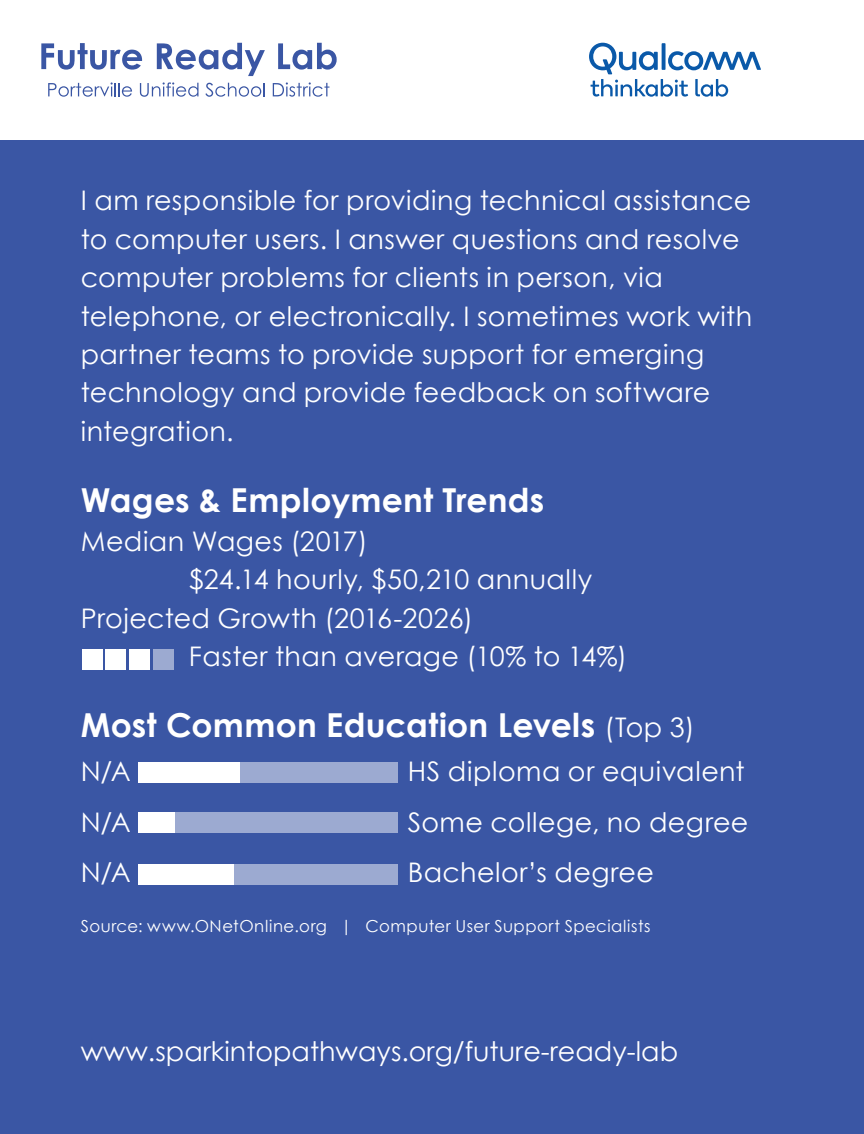
<style>
.page{position:relative;width:864px;height:1134px;background:#3a56a4}
.page>*{position:absolute;margin:0;border:0;box-sizing:border-box;transform-origin:0 0}
.t1{font:700 33px "Century Gothic";letter-spacing:.01em;color:#fff}
.t2{font:27px/38.4px "Century Gothic";letter-spacing:.015em;color:#fff}
.t3{font:16.5px "Century Gothic";letter-spacing:.035em;color:#fff}
.s1{font-weight:400;font-size:27px}
</style>
<div class="page">
<div style="left:0;top:0;width:864px;height:140px;background:#fff"></div>
<svg style="left:589px;top:43px;width:172px;height:54px"></svg>
<svg style="left:41px;top:43px;width:101px;height:27px"></svg>
<svg style="left:157px;top:43px;width:108px;height:33px"></svg>
<svg style="left:278px;top:43px;width:59px;height:27px"></svg>
<svg style="left:48px;top:82px;width:84px;height:15px"></svg>
<svg style="left:140px;top:82px;width:59px;height:15px"></svg>
<svg style="left:205px;top:83px;width:60px;height:14px"></svg>
<svg style="left:273px;top:82px;width:56px;height:15px"></svg>
<div style="left:82px;top:649px;width:20px;height:21px;background:#fff"></div>
<div style="left:138px;top:762px;width:259px;height:21px;background:#9caad1"></div>
<div style="left:138px;top:812px;width:259px;height:21px;background:#9caad1"></div>
<div style="left:138px;top:865px;width:259px;height:20px;background:#9caad1"></div>
<div style="left:153px;top:649px;width:21px;height:21px;background:#9caad1"></div>
<div style="left:106px;top:649px;width:20px;height:21px;background:#fff"></div>
<div style="left:129px;top:649px;width:21px;height:21px;background:#fff"></div>
<div style="left:138px;top:762px;width:101px;height:21px;background:#fff"></div>
<div style="left:138px;top:812px;width:36px;height:21px;background:#fff"></div>
<div style="left:138px;top:865px;width:96px;height:20px;background:#fff"></div>
<p class="t2" style="left:81px;top:181px;width:673px">I am responsible for providing technical assistance to computer users. I answer questions and resolve computer problems for clients in person, via telephone, or electronically. I sometimes work with partner teams to provide support for emerging technology and provide feedback on software integration.</p>
<p class="t1" style="left:81px;top:475px;width:465px">Wages &amp; Employment Trends</p>
<p class="t2" style="left:81px;top:521px;width:288px">Median Wages (2017)</p>
<p class="t2" style="left:189px;top:560px;width:405px">$24.14 hourly, $50,210 annually</p>
<p class="t2" style="left:81px;top:598px;width:394px">Projected Growth (2016-2026)</p>
<p class="t2" style="left:189px;top:637px;width:440px">Faster than average (10% to 14%)</p>
<p class="t1" style="left:81px;top:700px;width:615px">Most Common Education Levels <span class="s1">(Top 3)</span></p>
<p class="t2" style="left:81px;top:752px;width:52px">N/A</p>
<p class="t2" style="left:408px;top:752px;width:338px">HS diploma or equivalent</p>
<p class="t2" style="left:81px;top:802px;width:52px">N/A</p>
<p class="t2" style="left:408px;top:802px;width:342px">Some college, no degree</p>
<p class="t2" style="left:81px;top:853px;width:52px">N/A</p>
<p class="t2" style="left:408px;top:853px;width:248px">Bachelor’s degree</p>
<p class="t3" style="left:81px;top:915px;width:571px">Source: www.ONetOnline.org | Computer User Support Specialists</p>
<p class="t2" style="left:81px;top:1032px;width:599px">www.sparkintopathways.org/future-ready-lab</p>
</div>
